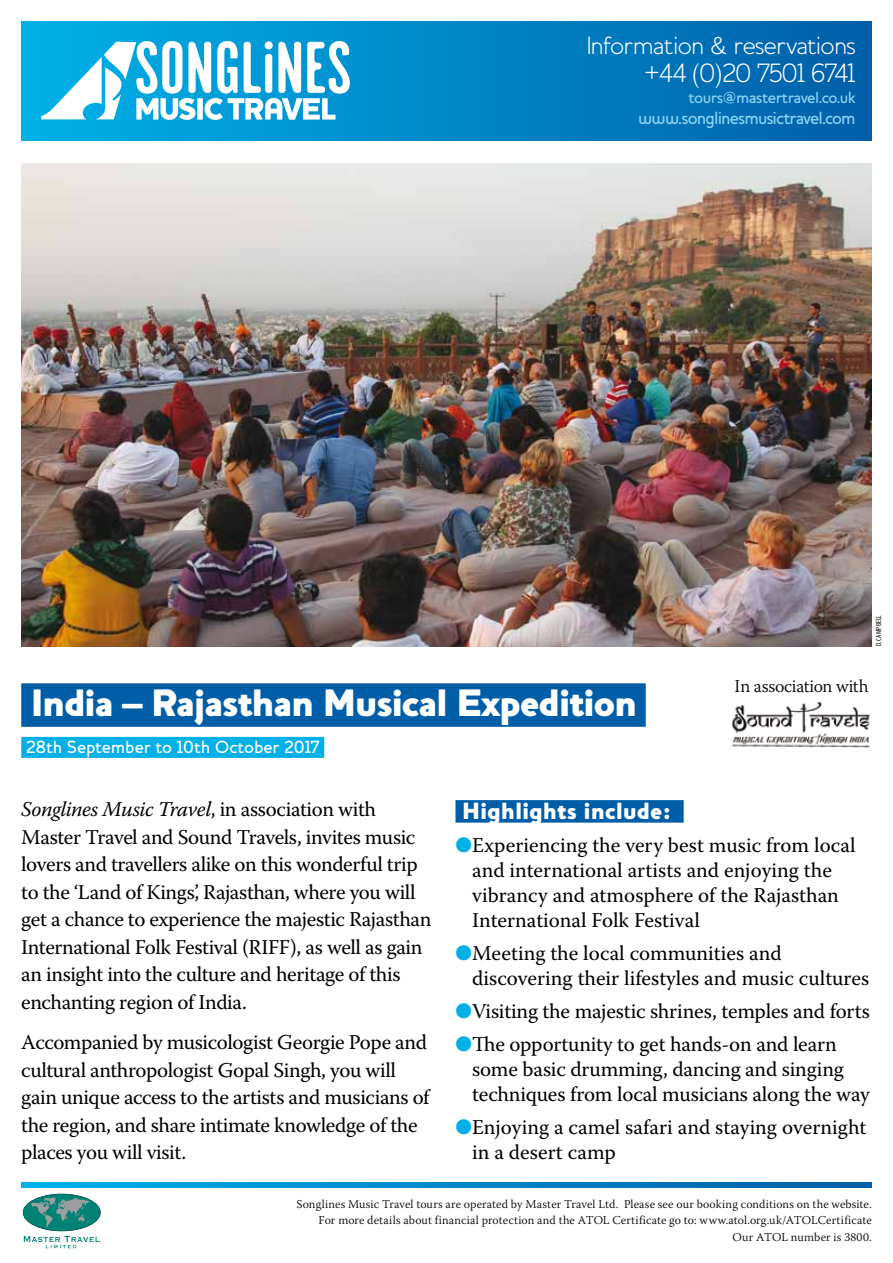
<style>
.page{position:relative;width:893px;height:1263px;background:#fff}
.page>*{position:absolute;margin:0;border:0;box-sizing:border-box;transform-origin:0 0}
.t1{font:800 39px "Houschka";letter-spacing:-.04em;color:#fff}
.t2{font:300 27px "Houschka";letter-spacing:-.045em;color:#fff}
.t3{font:300 25.5px "Houschka";letter-spacing:-.03em;color:#fff}
.t4{font:800 24px "Houschka";letter-spacing:-.005em;color:#fff}
.t5{font:21px/27.5px "Warnock Pro";letter-spacing:-.01em;color:#000}
.t6{font:500 18px "Houschka";letter-spacing:-.005em;color:#fff}
.t7{font:500 18px "Houschka";letter-spacing:-.045em;color:#8ad2f1}
.t8{font:300 18px "Warnock Pro";letter-spacing:-.015em;color:#000}
.t9{font:500 16.5px "Houschka";letter-spacing:-.03em;color:#8ad2f1}
.t10{font:300 12px/16.5px "Warnock Pro";letter-spacing:.01em;color:#000;text-align:right}
.t11{font:condensed 7.5px "Myriad Pro";letter-spacing:.02em;color:#000}
.s1{font-style:italic}
.s2{color:#00b0e6}
</style>
<div class="page">
<div style="left:455px;top:800px;width:229px;height:23px;background:#005ea8"></div>
<div style="left:21px;top:21px;width:851px;height:119px;background:linear-gradient(to right,#00b1e7,#005fa9)"></div>
<svg style="left:21px;top:1182px;width:851px;height:5px;background:#0087c8"></svg>
<svg style="left:41px;top:41px;width:309px;height:79px"></svg>
<div style="left:265px;top:41px;width:8px;height:8px;background:#fff;border-radius:50%"></div>
<svg style="left:24px;top:1236px;width:76px;height:12px"></svg>
<svg style="left:24px;top:1194px;width:76px;height:36px"></svg>
<div style="left:24px;top:1194px;width:76px;height:36px;border:1px solid #008176;border-radius:50%"></div>
<img style="left:21px;top:163px;width:851px;height:483px">
<div style="left:21px;top:683px;width:625px;height:44px;background:#005ea8"></div>
<div style="left:21px;top:737px;width:303px;height:21px;background:#00b0e6"></div>
<img style="left:732px;top:702px;width:138px;height:46px">
<p class="t3" style="left:586px;top:30px;width:271px">Information &amp; reservations</p>
<p class="t2" style="left:644px;top:57px;width:213px">+44 (0)20 7501 6741</p>
<p class="t9" style="left:689px;top:88px;width:169px">tours@mastertravel.co.uk</p>
<p class="t7" style="left:638px;top:108px;width:219px">www.songlinesmusictravel.com</p>
<p class="t11" style="left:874px;top:646px;width:33px;rotate:-90deg">D. CAMPBELL</p>
<h1 class="t1" style="left:31px;top:679px;width:608px">India – Rajasthan Musical Expedition</h1>
<p class="t6" style="left:26px;top:737px;width:294px">28th September to 10th October 2017</p>
<p class="t8" style="left:735px;top:675px;width:135px">In association with</p>
<p class="t5" style="left:21px;top:795px;width:412px"><span class="s1">Songlines Music Travel</span>, in association with Master Travel and Sound Travels, invites music lovers and travellers alike on this wonderful trip to the ‘Land of Kings’, Rajasthan, where you will get a chance to experience the majestic Rajasthan International Folk Festival (RIFF), as well as gain an insight into the culture and heritage of this enchanting region of India.</p>
<p class="t5" style="left:21px;top:1028px;width:410px">Accompanied by musicologist Georgie Pope and cultural anthropologist Gopal Singh, you will gain unique access to the artists and musicians of the region, and share intimate knowledge of the places you will visit.</p>
<p class="t4" style="left:462px;top:796px;width:210px">Highlights include:</p>
<p class="t5" style="left:472px;top:832px;width:385px;line-height:24.8px;text-indent:-17px"><span class="s2">●</span>Experiencing the very best music from local and international artists and enjoying the vibrancy and atmosphere of the Rajasthan International Folk Festival</p>
<p class="t5" style="left:472px;top:940px;width:399px;line-height:24.8px;text-indent:-17px"><span class="s2">●</span>Meeting the local communities and discovering their lifestyles and music cultures</p>
<p class="t5" style="left:455px;top:997px;width:416px"><span class="s2">●</span>Visiting the majestic shrines, temples and forts</p>
<p class="t5" style="left:472px;top:1032px;width:399px;line-height:24.8px;text-indent:-17px"><span class="s2">●</span>The opportunity to get hands-on and learn some basic drumming, dancing and singing techniques from local musicians along the way</p>
<p class="t5" style="left:472px;top:1114px;width:396px;line-height:24.8px;text-indent:-17px"><span class="s2">●</span>Enjoying a camel safari and staying overnight in a desert camp</p>
<p class="t10" style="left:296px;top:1195px;width:577px">Songlines Music Travel tours are operated by Master Travel Ltd. Please see our booking conditions on the website.<br>For more details about financial protection and the ATOL Certificate go to: www.atol.org.uk/ATOLCertificate<br>Our ATOL number is 3800.</p>
</div>
